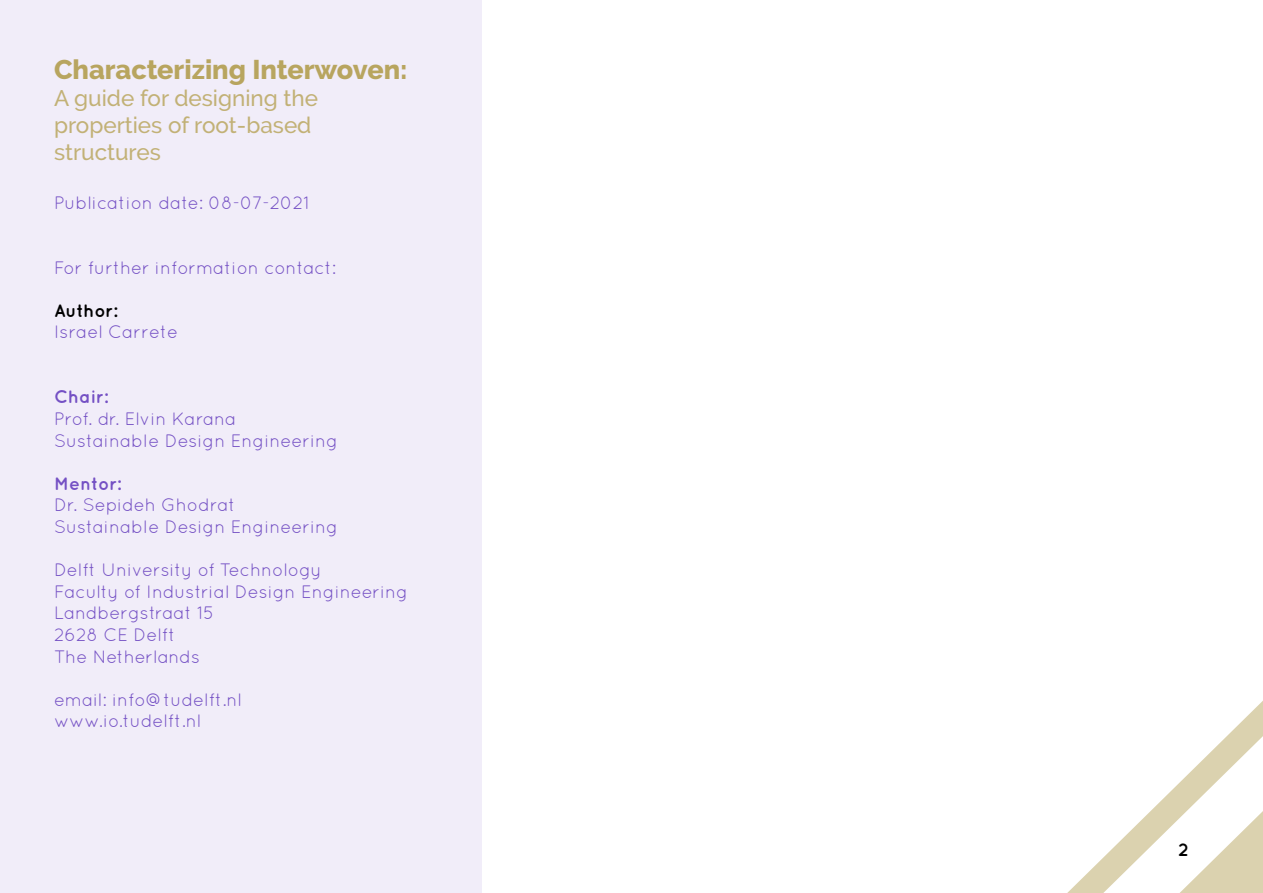
<style>
.page{position:relative;width:1263px;height:893px;background:#fff}
.page>*{position:absolute;margin:0;border:0;box-sizing:border-box;transform-origin:0 0}
.t1{font:800 27px "Raleway";color:#b8a55f}
.t2{font:500 22.5px/27px "Raleway";color:#c2b176}
.t3{font:18px/21.6px "Quicksand";color:#7450c4}
.t4{font:700 18px "Quicksand";color:#000}
.s1{font-weight:700;color:#000}
.s2{font-weight:700}
</style>
<div class="page">
<svg style="left:1067px;top:701px;width:196px;height:192px"></svg>
<div style="left:0;top:0;width:481px;height:893px;background:#f1edf9"></div>
<p class="t1" style="left:54px;top:55px;width:355px">Characterizing Interwoven:</p>
<p class="t2" style="left:54px;top:85px;width:266px">A guide for designing the properties of root-based structures</p>
<p class="t3" style="left:54px;top:192px;width:257px">Publication date: 08-07-2021</p>
<p class="t3" style="left:54px;top:257px;width:284px">For further information contact:</p>
<p class="t3" style="left:54px;top:300px;width:126px"><span class="s1">Author:<br></span>Israel Carrete</p>
<p class="t3" style="left:54px;top:386px;width:285px"><span class="s2">Chair:<br></span>Prof. dr. Elvin Karana<br>Sustainable Design Engineering</p>
<p class="t3" style="left:54px;top:473px;width:285px"><span class="s2">Mentor:<br></span>Dr. Sepideh Ghodrat<br>Sustainable Design Engineering</p>
<p class="t3" style="left:54px;top:559px;width:356px">Delft University of Technology<br>Faculty of Industrial Design Engineering<br>Landbergstraat 15<br>2628 CE Delft<br>The Netherlands</p>
<p class="t3" style="left:54px;top:689px;width:190px">email: info@tudelft.nl www.io.tudelft.nl</p>
<p class="t4" style="left:1178px;top:839px;width:12px">2</p>
</div>
